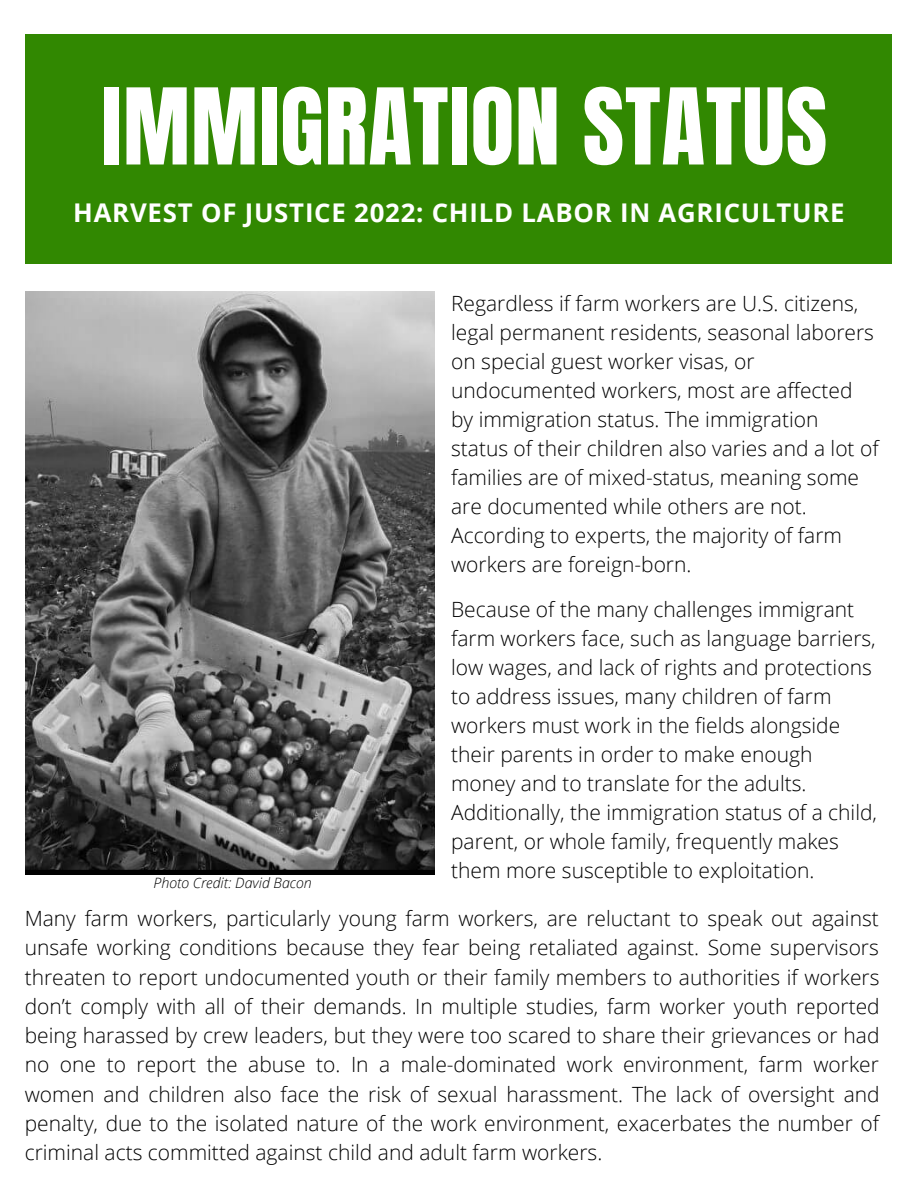
<style>
.page{position:relative;width:918px;height:1188px;background:#fff}
.page>*{position:absolute;margin:0;border:0;box-sizing:border-box;transform-origin:0 0}
.t1{font:89.85px "Anton";letter-spacing:.01em;color:#fff}
.t2{font:700 25.8px "Open Sans";letter-spacing:.03em;color:#fff}
.t3{font:300 21px/29px "Open Sans";color:#000}
.t4{font:italic 300 14.25px "Open Sans";color:#000}
</style>
<div class="page">
<div style="left:26px;top:34px;width:866px;height:229px;background:#318801"></div>
<img style="left:26px;top:291px;width:408px;height:584px">
<h1 class="t1" style="left:102px;top:62px;width:727px">IMMIGRATION STATUS</h1>
<p class="t2" style="left:73px;top:195px;width:773px">HARVEST OF JUSTICE 2022: CHILD LABOR IN AGRICULTURE</p>
<p class="t3" style="left:451px;top:288px;width:429px">Regardless if farm workers are U.S. citizens, legal permanent residents, seasonal laborers on special guest worker visas, or undocumented workers, most are affected by immigration status. The immigration status of their children also varies and a lot of families are of mixed-status, meaning some are documented while others are not.<br>According to experts, the majority of farm workers are foreign-born.</p>
<p class="t3" style="left:451px;top:594px;width:428px">Because of the many challenges immigrant farm workers face, such as language barriers, low wages, and lack of rights and protections to address issues, many children of farm workers must work in the fields alongside their parents in order to make enough money and to translate for the adults.<br>Additionally, the immigration status of a child, parent, or whole family, frequently makes them more susceptible to exploitation.</p>
<p class="t3" style="left:25px;top:903px;width:857px;text-align:justify">Many farm workers, particularly young farm workers, are reluctant to speak out against unsafe working conditions because they fear being retaliated against. Some supervisors threaten to report undocumented youth or their family members to authorities if workers don’t comply with all of their demands. In multiple studies, farm worker youth reported being harassed by crew leaders, but they were too scared to share their grievances or had no one to report the abuse to. In a male-dominated work environment, farm worker women and children also face the risk of sexual harassment. The lack of oversight and penalty, due to the isolated nature of the work environment, exacerbates the number of criminal acts committed against child and adult farm workers.</p>
<p class="t4" style="left:153px;top:873px;width:160px">Photo Credit: David Bacon</p>
</div>
